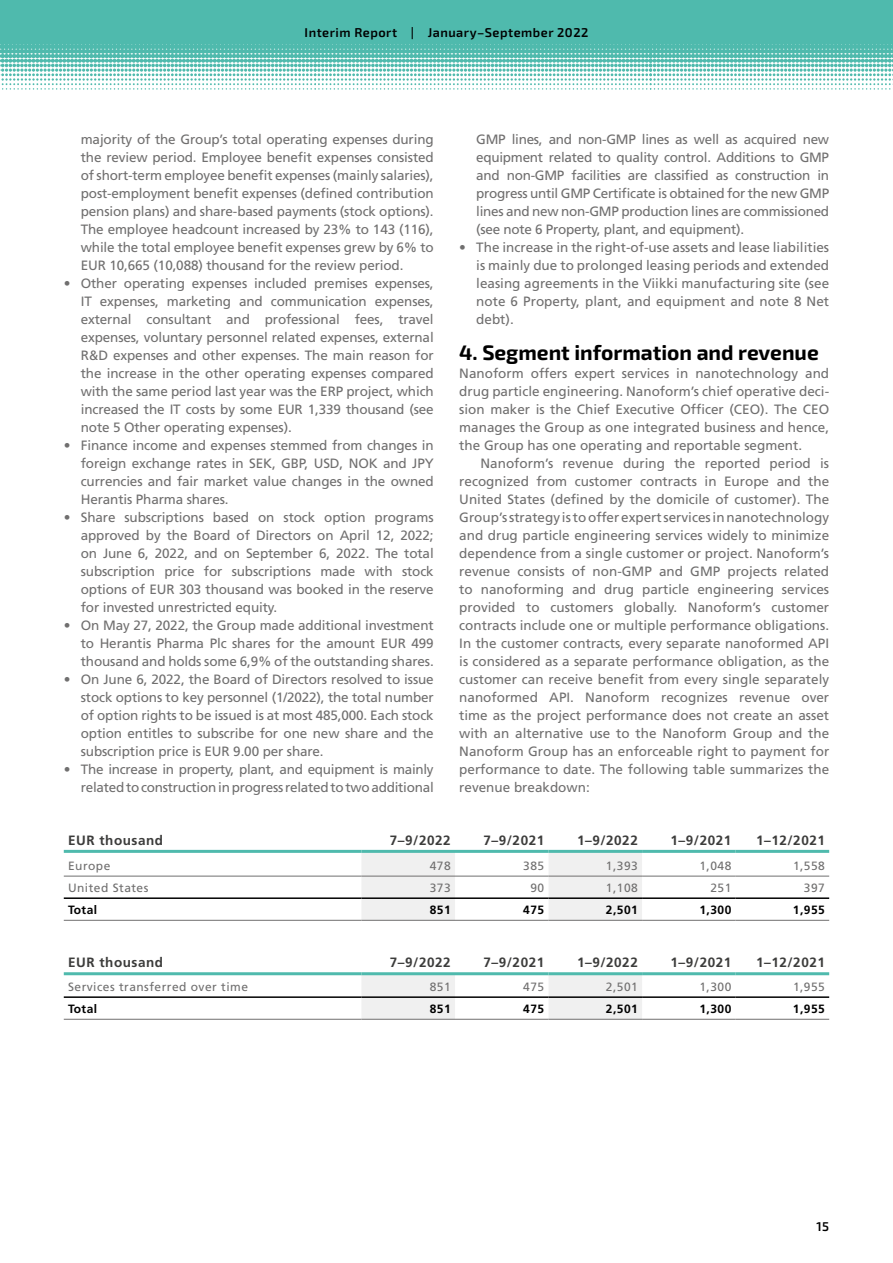
<style>
.page{position:relative;width:893px;height:1263px;background:#fff}
.page>*{position:absolute;margin:0;border:0;box-sizing:border-box;transform-origin:0 0}
.t1{font:700 21px "Exo 2.0";color:#000}
.t2{font:13.5px/18px "Frutiger";letter-spacing:-.01em;color:#706f6f;text-align:justify}
.t3{font:700 13.5px "Frutiger";letter-spacing:.04em;color:#3c3c3b}
.t4{font:600 12.75px "Exo 2.0";letter-spacing:.04em;color:#000}
.t5{font:12px "Frutiger";letter-spacing:.04em;color:#706f6f}
.t6{font:700 12px "Frutiger";letter-spacing:.04em;color:#000}
</style>
<div class="page">
<svg style="left:0;top:0;width:893px;height:90px"></svg>
<svg style="left:361px;top:853px;width:468px;height:67px"></svg>
<hr style="left:64px;top:876px;width:297px;height:1px;background:#706f6f">
<hr style="left:361px;top:876px;width:94px;height:1px;background:#706f6f">
<hr style="left:455px;top:876px;width:94px;height:1px;background:#706f6f">
<hr style="left:549px;top:876px;width:93px;height:1px;background:#706f6f">
<hr style="left:642px;top:876px;width:94px;height:1px;background:#706f6f">
<hr style="left:736px;top:876px;width:93px;height:1px;background:#706f6f">
<hr style="left:64px;top:897px;width:297px;height:2px;background:#000">
<hr style="left:361px;top:897px;width:94px;height:2px;background:#000">
<hr style="left:455px;top:897px;width:94px;height:2px;background:#000">
<hr style="left:549px;top:897px;width:93px;height:2px;background:#000">
<hr style="left:642px;top:897px;width:94px;height:2px;background:#000">
<hr style="left:736px;top:897px;width:93px;height:2px;background:#000">
<hr style="left:64px;top:920px;width:297px;height:1px;background:#706f6f">
<hr style="left:455px;top:850px;width:94px;height:3px;background:#4fbaad">
<hr style="left:549px;top:850px;width:93px;height:3px;background:#4fbaad">
<hr style="left:642px;top:850px;width:94px;height:3px;background:#4fbaad">
<hr style="left:736px;top:850px;width:93px;height:3px;background:#4fbaad">
<hr style="left:64px;top:850px;width:297px;height:3px;background:#4fbaad">
<hr style="left:361px;top:850px;width:94px;height:3px;background:#4fbaad">
<hr style="left:361px;top:920px;width:94px;height:1px;background:#706f6f">
<hr style="left:455px;top:920px;width:94px;height:1px;background:#706f6f">
<hr style="left:549px;top:920px;width:93px;height:1px;background:#706f6f">
<hr style="left:642px;top:920px;width:94px;height:1px;background:#706f6f">
<hr style="left:736px;top:920px;width:93px;height:1px;background:#706f6f">
<svg style="left:361px;top:975px;width:281px;height:44px"></svg>
<hr style="left:64px;top:996px;width:297px;height:2px;background:#000">
<hr style="left:361px;top:996px;width:94px;height:2px;background:#000">
<hr style="left:455px;top:996px;width:94px;height:2px;background:#000">
<hr style="left:549px;top:996px;width:93px;height:2px;background:#000">
<hr style="left:642px;top:996px;width:94px;height:2px;background:#000">
<hr style="left:736px;top:996px;width:93px;height:2px;background:#000">
<hr style="left:64px;top:1019px;width:297px;height:1px;background:#706f6f">
<hr style="left:455px;top:972px;width:94px;height:3px;background:#4fbaad">
<hr style="left:549px;top:972px;width:93px;height:3px;background:#4fbaad">
<hr style="left:642px;top:972px;width:94px;height:3px;background:#4fbaad">
<hr style="left:736px;top:972px;width:93px;height:3px;background:#4fbaad">
<hr style="left:64px;top:972px;width:297px;height:3px;background:#4fbaad">
<hr style="left:361px;top:972px;width:94px;height:3px;background:#4fbaad">
<hr style="left:361px;top:1019px;width:94px;height:1px;background:#706f6f">
<hr style="left:455px;top:1019px;width:94px;height:1px;background:#706f6f">
<hr style="left:549px;top:1019px;width:93px;height:1px;background:#706f6f">
<hr style="left:642px;top:1019px;width:94px;height:1px;background:#706f6f">
<hr style="left:736px;top:1019px;width:93px;height:1px;background:#706f6f">
<p class="t4" style="left:305px;top:25px;width:285px">Interim Report | January–September 2022</p>
<p class="t2" style="left:81px;top:130px;width:354px">majority of the Group’s total operating expenses during the review period. Employee benefit expenses consisted of short-term employee benefit expenses (mainly salaries), post-employment benefit expenses (defined contribution pension plans) and share-based payments (stock options).<br>The employee headcount increased by 23% to 143 (116), while the total employee benefit expenses grew by 6% to EUR 10,665 (10,088) thousand for the review period.</p>
<p class="t2" style="left:81px;top:274px;width:354px;text-indent:-17px">• Other operating expenses included premises expenses, IT expenses, marketing and communication expenses, external consultant and professional fees, travel expenses, voluntary personnel related expenses, external R&amp;D expenses and other expenses. The main reason for the increase in the other operating expenses compared with the same period last year was the ERP project, which increased the IT costs by some EUR 1,339 thousand (see note 5 Other operating expenses).</p>
<p class="t2" style="left:81px;top:436px;width:354px;text-indent:-17px">• Finance income and expenses stemmed from changes in foreign exchange rates in SEK, GBP, USD, NOK and JPY currencies and fair market value changes in the owned Herantis Pharma shares.</p>
<p class="t2" style="left:81px;top:508px;width:354px;text-indent:-17px">• Share subscriptions based on stock option programs approved by the Board of Directors on April 12, 2022; on June 6, 2022, and on September 6, 2022. The total subscription price for subscriptions made with stock options of EUR 303 thousand was booked in the reserve for invested unrestricted equity.</p>
<p class="t2" style="left:81px;top:616px;width:354px;text-indent:-17px">• On May 27, 2022, the Group made additional investment to Herantis Pharma Plc shares for the amount EUR 499 thousand and holds some 6,9% of the outstanding shares.</p>
<p class="t2" style="left:81px;top:670px;width:354px;text-indent:-17px">• On June 6, 2022, the Board of Directors resolved to issue stock options to key personnel (1/2022), the total number of option rights to be issued is at most 485,000. Each stock option entitles to subscribe for one new share and the subscription price is EUR 9.00 per share.</p>
<p class="t2" style="left:64px;top:760px;width:371px;text-align:right">• The increase in property, plant, and equipment is mainly related to construction in progress related to two additional</p>
<p class="t2" style="left:476px;top:130px;width:354px">GMP lines, and non-GMP lines as well as acquired new equipment related to quality control. Additions to GMP and non-GMP facilities are classified as construction in progress until GMP Certificate is obtained for the new GMP lines and new non-GMP production lines are commissioned (see note 6 Property, plant, and equipment).</p>
<p class="t2" style="left:476px;top:238px;width:354px;text-indent:-17px">• The increase in the right-of-use assets and lease liabilities is mainly due to prolonged leasing periods and extended leasing agreements in the Viikki manufacturing site (see note 6 Property, plant, and equipment and note 8 Net debt).</p>
<h1 class="t1" style="left:459px;top:340px;width:361px">4. Segment information and revenue</h1>
<p class="t2" style="left:459px;top:364px;width:371px">Nanoform offers expert services in nanotechnology and drug particle engineering. Nanoform’s chief operative deci&shy;sion maker is the Chief Executive Officer (CEO). The CEO manages the Group as one integrated business and hence, the Group has one operating and reportable segment.</p>
<p class="t2" style="left:459px;top:454px;width:371px;text-indent:21px">Nanoform’s revenue during the reported period is recognized from customer contracts in Europe and the United States (defined by the domicile of customer). The Group’s strategy is to offer expert services in nanotechnology and drug particle engineering services widely to minimize dependence from a single customer or project. Nanoform’s revenue consists of non-GMP and GMP projects related to nanoforming and drug particle engineering services provided to customers globally. Nanoform’s customer contracts include one or multiple performance obligations.<br>In the customer contracts, every separate nanoformed API is considered as a separate performance obligation, as the customer can receive benefit from every single separately nanoformed API. Nanoform recognizes revenue over time as the project performance does not create an asset with an alternative use to the Nanoform Group and the Nanoform Group has an enforceable right to payment for performance to date. The following table summarizes the revenue breakdown:</p>
<p class="t3" style="left:68px;top:832px;width:97px">EUR thousand</p>
<p class="t3" style="left:390px;top:832px;width:62px">7–9/2022</p>
<p class="t3" style="left:483px;top:832px;width:62px">7–9/2021</p>
<p class="t3" style="left:577px;top:832px;width:62px">1–9/2022</p>
<p class="t3" style="left:671px;top:832px;width:62px">1–9/2021</p>
<p class="t3" style="left:756px;top:832px;width:70px">1–12/2021</p>
<p class="t5" style="left:68px;top:858px;width:44px">Europe</p>
<p class="t5" style="left:430px;top:858px;width:22px">478</p>
<p class="t5" style="left:523px;top:858px;width:22px">385</p>
<p class="t5" style="left:606px;top:858px;width:33px">1,393</p>
<p class="t5" style="left:699px;top:858px;width:33px">1,048</p>
<p class="t5" style="left:793px;top:858px;width:33px">1,558</p>
<p class="t5" style="left:68px;top:880px;width:82px">United States</p>
<p class="t5" style="left:430px;top:880px;width:22px">373</p>
<p class="t5" style="left:530px;top:880px;width:15px">90</p>
<p class="t5" style="left:606px;top:880px;width:33px">1,108</p>
<p class="t5" style="left:710px;top:880px;width:22px">251</p>
<p class="t5" style="left:804px;top:880px;width:22px">397</p>
<p class="t6" style="left:68px;top:903px;width:31px">Total</p>
<p class="t6" style="left:430px;top:903px;width:22px">851</p>
<p class="t6" style="left:523px;top:903px;width:22px">475</p>
<p class="t6" style="left:606px;top:903px;width:33px">2,501</p>
<p class="t6" style="left:699px;top:903px;width:33px">1,300</p>
<p class="t6" style="left:793px;top:903px;width:33px">1,955</p>
<p class="t3" style="left:68px;top:955px;width:97px">EUR thousand</p>
<p class="t3" style="left:390px;top:955px;width:62px">7–9/2022</p>
<p class="t3" style="left:483px;top:955px;width:62px">7–9/2021</p>
<p class="t3" style="left:577px;top:955px;width:62px">1–9/2022</p>
<p class="t3" style="left:671px;top:955px;width:62px">1–9/2021</p>
<p class="t3" style="left:756px;top:955px;width:70px">1–12/2021</p>
<p class="t5" style="left:68px;top:979px;width:181px">Services transferred over time</p>
<p class="t5" style="left:430px;top:979px;width:22px">851</p>
<p class="t5" style="left:523px;top:979px;width:22px">475</p>
<p class="t5" style="left:606px;top:979px;width:33px">2,501</p>
<p class="t5" style="left:699px;top:979px;width:33px">1,300</p>
<p class="t5" style="left:793px;top:979px;width:33px">1,955</p>
<p class="t6" style="left:68px;top:1002px;width:31px">Total</p>
<p class="t6" style="left:430px;top:1002px;width:22px">851</p>
<p class="t6" style="left:523px;top:1002px;width:22px">475</p>
<p class="t6" style="left:606px;top:1002px;width:33px">2,501</p>
<p class="t6" style="left:699px;top:1002px;width:33px">1,300</p>
<p class="t6" style="left:793px;top:1002px;width:33px">1,955</p>
<p class="t4" style="left:816px;top:1219px;width:14px">15</p>
</div>
